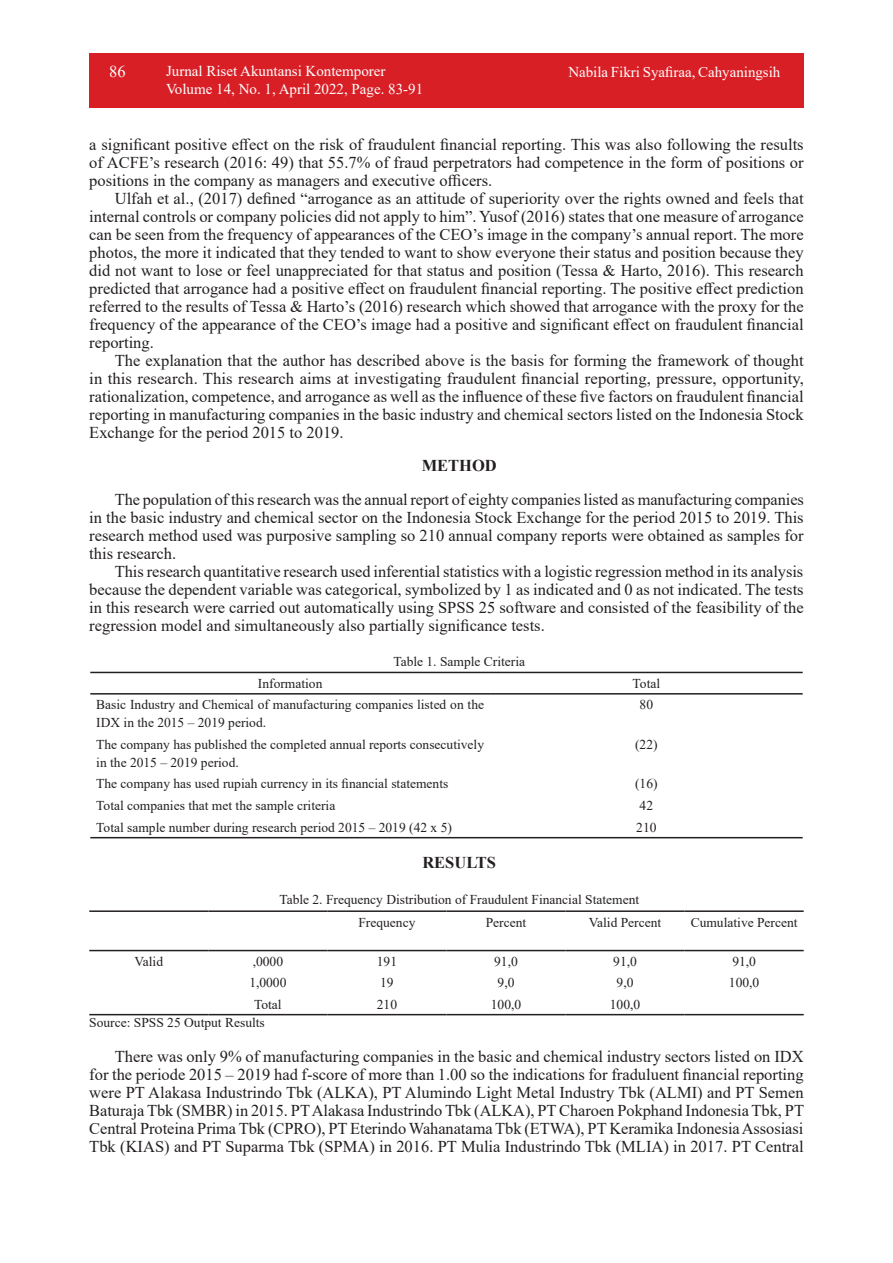
<style>
.page{position:relative;width:893px;height:1263px;background:#fff}
.page>*{position:absolute;margin:0;border:0;box-sizing:border-box;transform-origin:0 0}
.isi_paragraf{font:16.5px/18px "Times New Roman";color:#231f20;text-align:justify}
.isi_paragraf-2{font:700 16.5px "Times New Roman";color:#231f20}
.t1{font:16.5px "Times New Roman";color:#fff}
.t2{font:15px/18px "Times New Roman";color:#fff}
.teks_table{font:13.5px/18px "Times New Roman";color:#231f20}
.isi_paragraf-3{font:13.5px "Times New Roman";color:#231f20}
</style>
<div class="page">
<div style="left:89px;top:53px;width:715px;height:55px;background:#d91f26"></div>
<hr style="left:90px;top:837px;width:400px;height:1px;background:#231f20">
<hr style="left:490px;top:837px;width:313px;height:1px;background:#231f20">
<hr style="left:90px;top:672px;width:400px;height:1px;background:#231f20">
<hr style="left:490px;top:672px;width:313px;height:1px;background:#231f20">
<hr style="left:90px;top:693px;width:400px;height:1px;background:#231f20">
<hr style="left:490px;top:693px;width:313px;height:1px;background:#231f20">
<hr style="left:89px;top:1014px;width:119px;height:1px;background:#231f20">
<hr style="left:208px;top:1014px;width:119px;height:1px;background:#231f20">
<hr style="left:327px;top:1014px;width:119px;height:1px;background:#231f20">
<hr style="left:446px;top:1014px;width:120px;height:1px;background:#231f20">
<hr style="left:566px;top:1014px;width:119px;height:1px;background:#231f20">
<hr style="left:685px;top:1014px;width:119px;height:1px;background:#231f20">
<hr style="left:89px;top:910px;width:119px;height:2px;background:#231f20">
<hr style="left:208px;top:910px;width:119px;height:2px;background:#231f20">
<hr style="left:327px;top:910px;width:119px;height:2px;background:#231f20">
<hr style="left:446px;top:910px;width:120px;height:2px;background:#231f20">
<hr style="left:566px;top:910px;width:119px;height:2px;background:#231f20">
<hr style="left:685px;top:910px;width:119px;height:2px;background:#231f20">
<hr style="left:89px;top:950px;width:119px;height:1px;background:#231f20">
<hr style="left:208px;top:950px;width:119px;height:1px;background:#231f20">
<hr style="left:327px;top:950px;width:119px;height:1px;background:#231f20">
<hr style="left:446px;top:950px;width:120px;height:1px;background:#231f20">
<hr style="left:566px;top:950px;width:119px;height:1px;background:#231f20">
<hr style="left:685px;top:950px;width:119px;height:1px;background:#231f20">
<p class="t1" style="left:109px;top:60px;width:18px">86</p>
<p class="t2" style="left:166px;top:62px;width:259px">Jurnal Riset Akuntansi Kontemporer<br>Volume 14, No. 1, April 2022, Page. 83-91</p>
<p class="t2" style="left:568px;top:62px;width:213px">Nabila Fikri Syafiraa, Cahyaningsih</p>
<p class="isi_paragraf" style="left:89px;top:135px;width:716px">a significant positive effect on the risk of fraudulent financial reporting. This was also following the results of ACFE’s research (2016: 49) that 55.7% of fraud perpetrators had competence in the form of positions or positions in the company as managers and executive officers.</p>
<p class="isi_paragraf" style="left:89px;top:189px;width:716px;text-indent:26px">Ulfah et al., (2017) defined “arrogance as an attitude of superiority over the rights owned and feels that internal controls or company policies did not apply to him”. Yusof (2016) states that one measure of arrogance can be seen from the frequency of appearances of the CEO’s image in the company’s annual report. The more photos, the more it indicated that they tended to want to show everyone their status and position because they did not want to lose or feel unappreciated for that status and position (Tessa &amp; Harto, 2016). This research predicted that arrogance had a positive effect on fraudulent financial reporting. The positive effect prediction referred to the results of Tessa &amp; Harto’s (2016) research which showed that arrogance with the proxy for the frequency of the appearance of the CEO’s image had a positive and significant effect on fraudulent financial reporting.</p>
<p class="isi_paragraf" style="left:89px;top:351px;width:716px;text-indent:26px">The explanation that the author has described above is the basis for forming the framework of thought in this research. This research aims at investigating fraudulent financial reporting, pressure, opportunity, rationalization, competence, and arrogance as well as the influence of these five factors on fraudulent financial reporting in manufacturing companies in the basic industry and chemical sectors listed on the Indonesia Stock Exchange for the period 2015 to 2019.</p>
<p class="isi_paragraf-2" style="left:422px;top:453px;width:77px">METHOD</p>
<p class="isi_paragraf" style="left:89px;top:490px;width:716px;text-indent:26px">The population of this research was the annual report of eighty companies listed as manufacturing companies in the basic industry and chemical sector on the Indonesia Stock Exchange for the period 2015 to 2019. This research method used was purposive sampling so 210 annual company reports were obtained as samples for this research.</p>
<p class="isi_paragraf" style="left:89px;top:562px;width:716px;text-indent:26px">This research quantitative research used inferential statistics with a logistic regression method in its analysis because the dependent variable was categorical, symbolized by 1 as indicated and 0 as not indicated. The tests in this research were carried out automatically using SPSS 25 software and consisted of the feasibility of the regression model and simultaneously also partially significance tests.</p>
<p class="isi_paragraf-3" style="left:393px;top:652px;width:133px">Table 1. Sample Criteria</p>
<p class="teks_table" style="left:258px;top:674px;width:66px">Information</p>
<p class="teks_table" style="left:633px;top:674px;width:29px">Total</p>
<p class="teks_table" style="left:96px;top:695px;width:389px">Basic Industry and Chemical of manufacturing companies listed on the<br>IDX in the 2015 – 2019 period.</p>
<p class="teks_table" style="left:640px;top:695px;width:15px">80</p>
<p class="teks_table" style="left:96px;top:735px;width:389px">The company has published the completed annual reports consecutively in the 2015 – 2019 period.</p>
<p class="teks_table" style="left:635px;top:735px;width:24px">(22)</p>
<p class="teks_table" style="left:96px;top:774px;width:354px">The company has used rupiah currency in its financial statements</p>
<p class="teks_table" style="left:635px;top:774px;width:24px">(16)</p>
<p class="teks_table" style="left:96px;top:796px;width:241px">Total companies that met the sample criteria</p>
<p class="teks_table" style="left:640px;top:796px;width:15px">42</p>
<p class="teks_table" style="left:96px;top:818px;width:357px">Total sample number during research period 2015 – 2019 (42 x 5)</p>
<p class="teks_table" style="left:636px;top:818px;width:22px">210</p>
<p class="isi_paragraf-2" style="left:422px;top:851px;width:75px">RESULTS</p>
<p class="isi_paragraf-3" style="left:279px;top:890px;width:361px">Table 2. Frequency Distribution of Fraudulent Financial Statement</p>
<p class="teks_table" style="left:358px;top:912px;width:58px">Frequency</p>
<p class="teks_table" style="left:486px;top:912px;width:42px">Percent</p>
<p class="teks_table" style="left:589px;top:912px;width:74px">Valid Percent</p>
<p class="teks_table" style="left:691px;top:912px;width:108px">Cumulative Percent</p>
<p class="teks_table" style="left:135px;top:952px;width:30px">Valid</p>
<p class="teks_table" style="left:253px;top:952px;width:32px">,0000</p>
<p class="teks_table" style="left:377px;top:952px;width:22px">191</p>
<p class="teks_table" style="left:494px;top:952px;width:25px">91,0</p>
<p class="teks_table" style="left:613px;top:952px;width:25px">91,0</p>
<p class="teks_table" style="left:732px;top:952px;width:25px">91,0</p>
<p class="teks_table" style="left:249px;top:973px;width:39px">1,0000</p>
<p class="teks_table" style="left:380px;top:973px;width:15px">19</p>
<p class="teks_table" style="left:498px;top:973px;width:18px">9,0</p>
<p class="teks_table" style="left:617px;top:973px;width:18px">9,0</p>
<p class="teks_table" style="left:729px;top:973px;width:32px">100,0</p>
<p class="teks_table" style="left:254px;top:995px;width:29px">Total</p>
<p class="teks_table" style="left:377px;top:995px;width:22px">210</p>
<p class="teks_table" style="left:491px;top:995px;width:32px">100,0</p>
<p class="teks_table" style="left:610px;top:995px;width:32px">100,0</p>
<p class="isi_paragraf-3" style="left:89px;top:1013px;width:177px">Source: SPSS 25 Output Results</p>
<p class="isi_paragraf" style="left:89px;top:1047px;width:716px;text-indent:26px">There was only 9% of manufacturing companies in the basic and chemical industry sectors listed on IDX for the periode 2015 – 2019 had f-score of more than 1.00 so the indications for fraduluent financial reporting were PT Alakasa Industrindo Tbk (ALKA), PT Alumindo Light Metal Industry Tbk (ALMI) and PT Semen Baturaja Tbk (SMBR) in 2015. PT Alakasa Industrindo Tbk (ALKA), PT Charoen Pokphand Indonesia Tbk, PT Central Proteina Prima Tbk (CPRO), PT Eterindo Wahanatama Tbk (ETWA), PT Keramika Indonesia Assosiasi Tbk (KIAS) and PT Suparma Tbk (SPMA) in 2016. PT Mulia Industrindo Tbk (MLIA) in 2017. PT Central</p>
</div>
